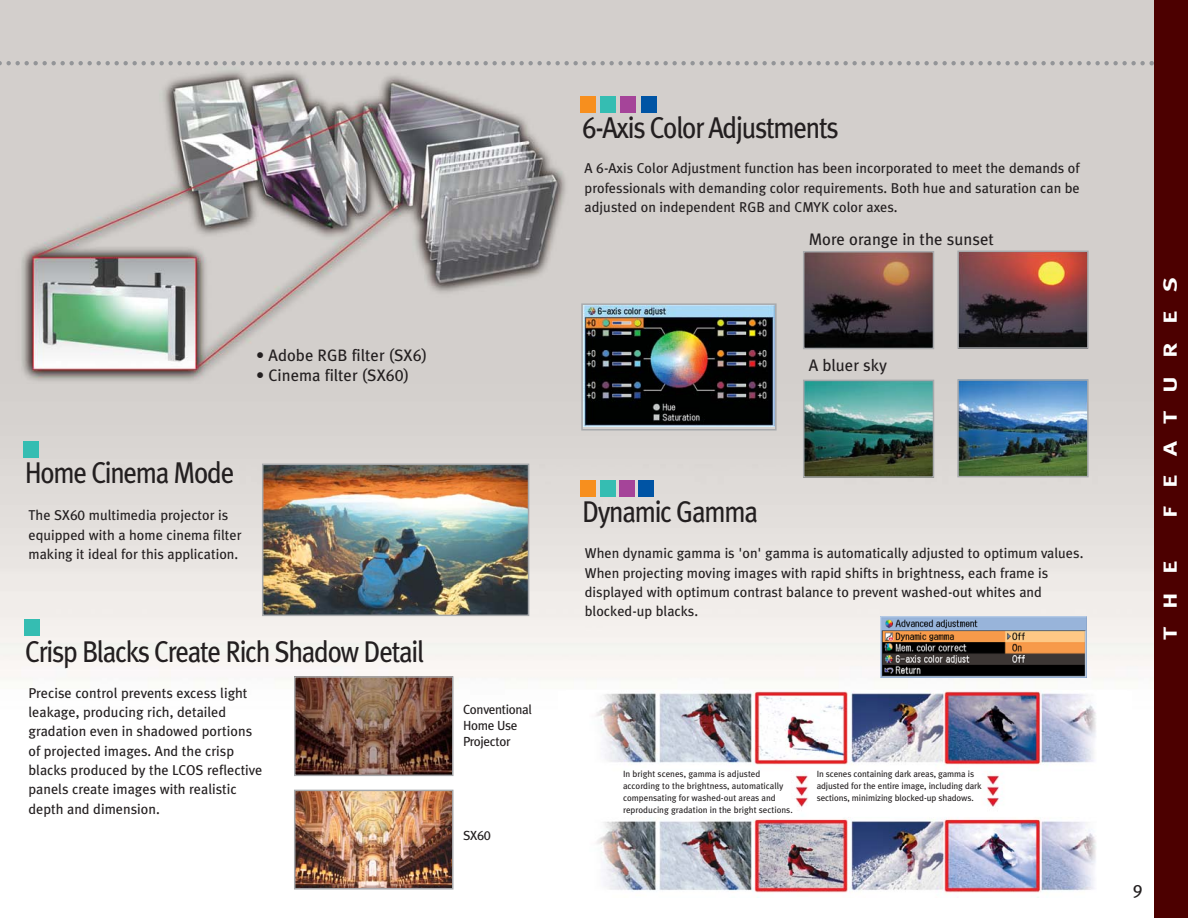
<style>
.page{position:relative;width:1188px;height:918px;background:#fff}
.page>*{position:absolute;margin:0;border:0;box-sizing:border-box;transform-origin:0 0}
.t1{font:30px "Meta Plus";letter-spacing:-.05em;color:#231f20;scale:.9 1}
.t2{font:700 18.9px "Meta Plus";letter-spacing:.71em;color:#fff;scale:1.35 1}
.t3{font:18px "Meta Plus Book Caps";color:#231f20}
.t4{font:16.65px "Meta Plus";color:#231f20}
.t5{font:14.25px/19.4px "Meta Plus";color:#231f20}
.t6{font:13.2px/15.9px "Meta Plus";letter-spacing:-.025em;color:#231f20}
.t7{font:9px/12px "Meta Plus";color:#231f20}
.s1{font-family:"Meta Plus Book Caps"}
</style>
<div class="page">
<img style="left:0;top:0;width:1155px;height:917px">
<div style="left:1155px;top:0;width:33px;height:918px;background:#4c0000"></div>
<svg style="left:0;top:61px;width:1154px;height:4px;background:#b9b7b7"></svg>
<img style="left:297px;top:679px;width:154px;height:94px">
<div style="left:294px;top:676px;width:160px;height:100px;border:2px solid #a7a9ac"></div>
<img style="left:297px;top:793px;width:153px;height:94px">
<div style="left:294px;top:790px;width:159px;height:100px;border:2px solid #a7a9ac"></div>
<img style="left:265px;top:467px;width:261px;height:146px">
<div style="left:262px;top:464px;width:267px;height:152px;border:2px solid #a7a9ac"></div>
<div style="left:558px;top:691px;width:573px;height:206px;background:#fff"></div>
<img style="left:596px;top:691px;width:500px;height:202px">
<img style="left:880px;top:616px;width:207px;height:61px">
<img style="left:584px;top:306px;width:190px;height:121px">
<div style="left:581px;top:303px;width:196px;height:128px;border:2px solid #a7a9ac"></div>
<img style="left:806px;top:254px;width:125px;height:92px">
<div style="left:803px;top:251px;width:131px;height:98px;border:2px solid #a7a9ac"></div>
<img style="left:960px;top:254px;width:126px;height:92px">
<div style="left:957px;top:251px;width:132px;height:98px;border:2px solid #a7a9ac"></div>
<img style="left:806px;top:383px;width:125px;height:92px">
<div style="left:803px;top:380px;width:131px;height:98px;border:2px solid #a7a9ac"></div>
<img style="left:960px;top:382px;width:126px;height:92px">
<div style="left:957px;top:379px;width:132px;height:98px;border:2px solid #a7a9ac"></div>
<div style="left:23px;top:441px;width:15px;height:17px;background:#35bdb2"></div>
<div style="left:24px;top:620px;width:15px;height:16px;background:#35bdb2"></div>
<div style="left:580px;top:96px;width:15px;height:16px;background:#f78f1e"></div>
<div style="left:600px;top:96px;width:16px;height:16px;background:#35bdb2"></div>
<div style="left:621px;top:96px;width:15px;height:16px;background:#a54499"></div>
<div style="left:641px;top:96px;width:16px;height:16px;background:#0054a4"></div>
<div style="left:581px;top:480px;width:15px;height:16px;background:#f78f1e"></div>
<div style="left:600px;top:480px;width:15px;height:16px;background:#35bdb2"></div>
<div style="left:638px;top:480px;width:16px;height:16px;background:#0054a4"></div>
<div style="left:619px;top:480px;width:15px;height:16px;background:#a54499"></div>
<p class="t4" style="left:256px;top:349px;width:173px">• Adobe RGB filter (SX6)</p>
<p class="t4" style="left:256px;top:369px;width:154px">• Cinema filter (SX6<span class="s1">0</span>)</p>
<h1 class="t1" style="left:25px;top:462px;width:235px">Home Cinema Mode</h1>
<p class="t5" style="left:28px;top:507px;width:215px">The SX<span class="s1">60</span> multimedia projector is equipped with a home cinema filter making it ideal for this application.</p>
<h1 class="t1" style="left:25px;top:641px;width:445px">Crisp Blacks Create Rich Shadow Detail</h1>
<p class="t5" style="left:28px;top:685px;width:236px">Precise control prevents excess light leakage, producing rich, detailed gradation even in shadowed portions of projected images. And the crisp blacks produced by the LCOS reflective panels create images with realistic depth and dimension.</p>
<p class="t6" style="left:463px;top:703px;width:70px">Conventional<br>Home Use<br>Projector</p>
<p class="t6" style="left:463px;top:829px;width:29px">SX<span class="s1">60</span></p>
<h1 class="t1" style="left:582px;top:117px;width:287px">6-Axis Color Adjustments</h1>
<p class="t5" style="left:585px;top:160px;width:497px;text-align:justify">A 6-Axis Color Adjustment function has been incorporated to meet the demands of professionals with demanding color requirements. Both hue and saturation can be adjusted on independent RGB and CMYK color axes.</p>
<p class="t4" style="left:809px;top:233px;width:187px">More orange in the sunset</p>
<p class="t4" style="left:809px;top:360px;width:80px">A bluer sky</p>
<h1 class="t1" style="left:582px;top:501px;width:197px">Dynamic Gamma</h1>
<p class="t5" style="left:585px;top:545px;width:500px">When dynamic gamma is 'on' gamma is automatically adjusted to optimum values.<br>When projecting moving images with rapid shifts in brightness, each frame is displayed with optimum contrast balance to prevent washed-out whites and blocked-up blacks.</p>
<h2 class="t2" style="left:1164px;top:518px;width:180px;rotate:-90deg">FEATURES</h2>
<h2 class="t2" style="left:1164px;top:640px;width:61px;rotate:-90deg">THE</h2>
<p class="t7" style="left:623px;top:769px;width:171px">In bright scenes, gamma is adjusted according to the brightness, automatically compensating for washed-out areas and reproducing gradation in the bright sections.</p>
<p class="t7" style="left:817px;top:769px;width:167px">In scenes containing dark areas, gamma is adjusted for the entire image, including dark sections, minimizing blocked-up shadows.</p>
<p class="t3" style="left:1133px;top:881px;width:11px">9</p>
</div>
